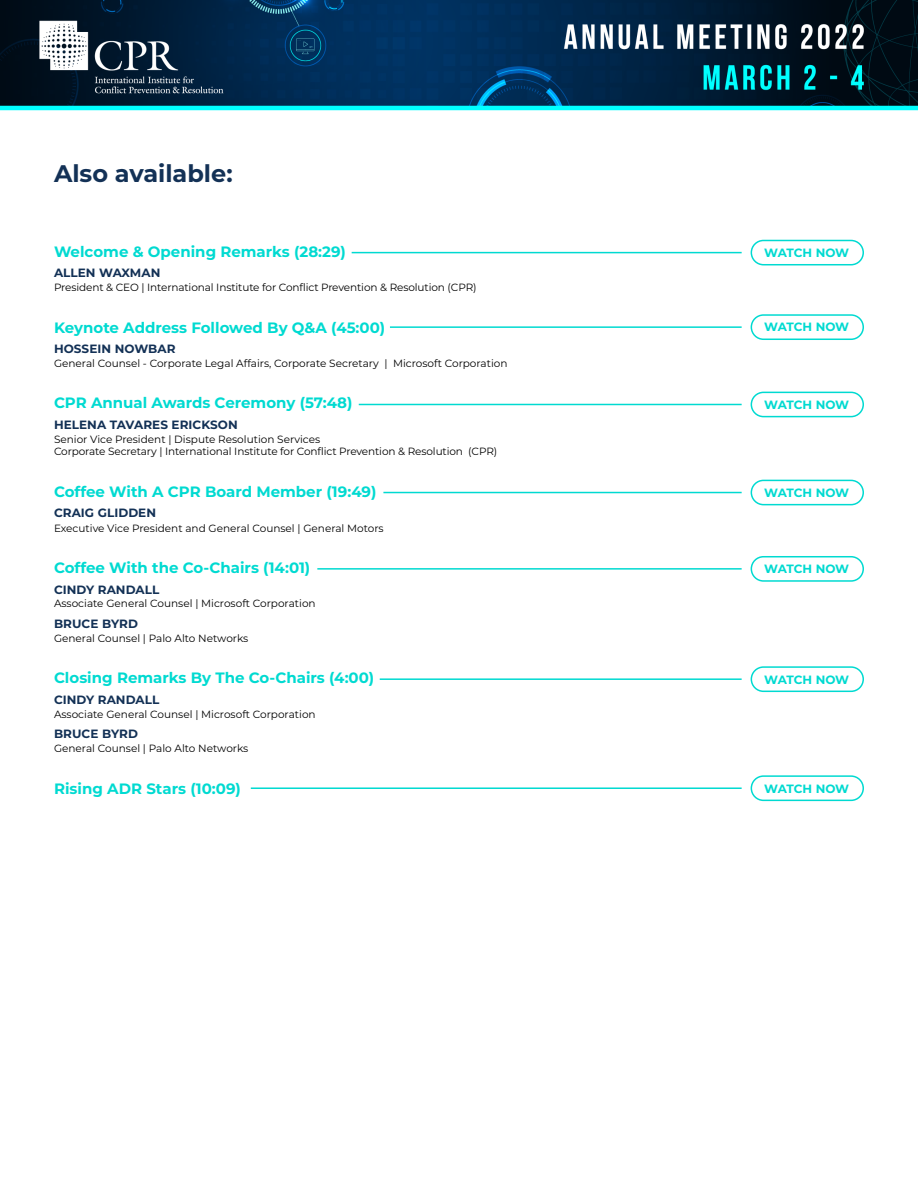
<style>
.page{position:relative;width:918px;height:1188px;background:#fff}
.page>*{position:absolute;margin:0;border:0;box-sizing:border-box;transform-origin:0 0}
.t1{font:700 24px "Montserrat";color:#133156}
.Paragraph_Style_1{font:700 15px "Montserrat";color:#00dad1}
.t2{font:700 12px "Montserrat";letter-spacing:.005em;color:#133156}
.t3{font:700 12px "Montserrat";letter-spacing:-.015em;color:#00dad1}
.Moderator_Panelist_i{font:10.5px/12.6px "Montserrat";color:#000}
</style>
<div class="page">
<img style="left:0;top:0;width:918px;height:106px">
<hr style="left:0;top:106px;width:918px;height:4px;background:#0ff">
<hr style="left:352px;top:252px;width:390px;height:1px;background:#00dad1">
<hr style="left:390px;top:326px;width:352px;height:2px;background:#00dad1">
<hr style="left:359px;top:404px;width:383px;height:1px;background:#00dad1">
<hr style="left:383px;top:492px;width:359px;height:1px;background:#00dad1">
<hr style="left:317px;top:568px;width:425px;height:2px;background:#00dad1">
<hr style="left:380px;top:678px;width:362px;height:2px;background:#00dad1">
<div style="left:751px;top:240px;width:113px;height:25px;border:2px solid #00dad1;border-radius:12px"></div>
<div style="left:751px;top:314px;width:113px;height:26px;border:2px solid #00dad1;border-radius:12px"></div>
<div style="left:751px;top:392px;width:113px;height:25px;border:2px solid #00dad1;border-radius:12px"></div>
<div style="left:751px;top:480px;width:113px;height:25px;border:2px solid #00dad1;border-radius:12px"></div>
<div style="left:751px;top:556px;width:113px;height:26px;border:2px solid #00dad1;border-radius:12px"></div>
<div style="left:751px;top:666px;width:113px;height:26px;border:2px solid #00dad1;border-radius:12px"></div>
<div style="left:751px;top:775px;width:113px;height:26px;border:2px solid #00dad1;border-radius:12px"></div>
<hr style="left:251px;top:787px;width:491px;height:2px;background:#00dad1">
<p class="t1" style="left:54px;top:156px;width:180px">Also available:</p>
<p class="Paragraph_Style_1" style="left:54px;top:241px;width:293px">Welcome &amp; Opening Remarks (28:29)</p>
<p class="t2" style="left:54px;top:264px;width:108px">ALLEN WAXMAN</p>
<p class="Moderator_Panelist_i" style="left:54px;top:281px;width:424px">President &amp; CEO | International Institute for Conflict Prevention &amp; Resolution (CPR)</p>
<p class="Paragraph_Style_1" style="left:54px;top:316px;width:333px">Keynote Address Followed By Q&amp;A (45:00)</p>
<p class="t2" style="left:54px;top:340px;width:123px">HOSSEIN NOWBAR</p>
<p class="Moderator_Panelist_i" style="left:54px;top:356px;width:455px">General Counsel - Corporate Legal Affairs, Corporate Secretary | Microsoft Corporation</p>
<p class="Paragraph_Style_1" style="left:54px;top:392px;width:300px">CPR Annual Awards Ceremony (57:48)</p>
<p class="t2" style="left:54px;top:416px;width:185px">HELENA TAVARES ERICKSON</p>
<p class="Moderator_Panelist_i" style="left:54px;top:432px;width:445px">Senior Vice President | Dispute Resolution Services<br>Corporate Secretary | International Institute for Conflict Prevention &amp; Resolution (CPR)</p>
<p class="Paragraph_Style_1" style="left:54px;top:481px;width:324px">Coffee With A CPR Board Member (19:49)</p>
<p class="t2" style="left:54px;top:504px;width:104px">CRAIG GLIDDEN</p>
<p class="Moderator_Panelist_i" style="left:54px;top:521px;width:331px">Executive Vice President and General Counsel | General Motors</p>
<p class="Paragraph_Style_1" style="left:54px;top:557px;width:258px">Coffee With the Co-Chairs (14:01)</p>
<p class="t2" style="left:54px;top:581px;width:107px">CINDY RANDALL</p>
<p class="Moderator_Panelist_i" style="left:54px;top:597px;width:263px">Associate General Counsel | Microsoft Corporation</p>
<p class="t2" style="left:54px;top:615px;width:86px">BRUCE BYRD</p>
<p class="Moderator_Panelist_i" style="left:54px;top:632px;width:196px">General Counsel | Palo Alto Networks</p>
<p class="Paragraph_Style_1" style="left:54px;top:667px;width:322px">Closing Remarks By The Co-Chairs (4:00)</p>
<p class="t2" style="left:54px;top:691px;width:107px">CINDY RANDALL</p>
<p class="Moderator_Panelist_i" style="left:54px;top:707px;width:263px">Associate General Counsel | Microsoft Corporation</p>
<p class="t2" style="left:54px;top:725px;width:86px">BRUCE BYRD</p>
<p class="Moderator_Panelist_i" style="left:54px;top:742px;width:196px">General Counsel | Palo Alto Networks</p>
<p class="Paragraph_Style_1" style="left:54px;top:778px;width:188px">Rising ADR Stars (10:09)</p>
<p class="t3" style="left:764px;top:244px;width:86px">WATCH NOW</p>
<p class="t3" style="left:764px;top:319px;width:86px">WATCH NOW</p>
<p class="t3" style="left:764px;top:396px;width:86px">WATCH NOW</p>
<p class="t3" style="left:764px;top:484px;width:86px">WATCH NOW</p>
<p class="t3" style="left:764px;top:560px;width:86px">WATCH NOW</p>
<p class="t3" style="left:764px;top:671px;width:86px">WATCH NOW</p>
<p class="t3" style="left:764px;top:780px;width:86px">WATCH NOW</p>
</div>
